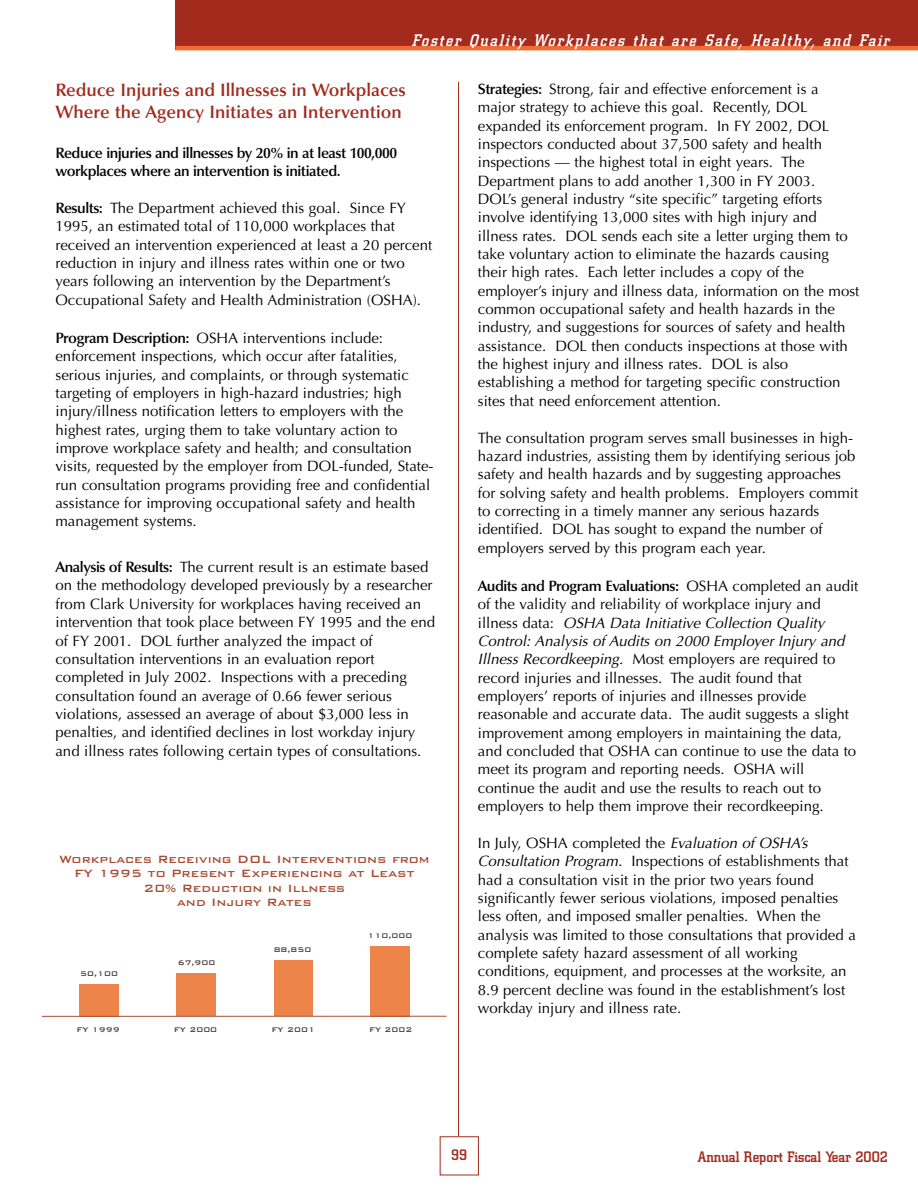
<style>
.page{position:relative;width:918px;height:1188px;background:#fff}
.page>*{position:absolute;margin:0;border:0;box-sizing:border-box;transform-origin:0 0}
.t1{font:600 18px/22px "Optima";color:#a22b1e}
.t2{font:italic 500 16.5px "City";letter-spacing:.11em;color:#fff}
.t3{font:15px/18.3px "Optima";color:#000}
.t4{font:600 15px/18.5px "Optima";letter-spacing:-.03em;color:#000}
.t5{font:500 15px "City";color:#a22b1e}
.t6{font:500 14.1px/14.1px "Bank Gothic BT";color:#a84f36;text-align:center}
.t7{font:500 9px "Bank Gothic BT";color:#49383d}
.s1{font-weight:600}
.s2{font-style:italic}
</style>
<div class="page">
<div style="left:176px;top:0;width:742px;height:50px;background:#a22b1e"></div>
<hr style="left:458px;top:82px;width:1px;height:1054px;background:#a22b1e">
<div style="left:440px;top:1136px;width:39px;height:39px;border:1px solid #a22b1e"></div>
<hr style="left:176px;top:46px;width:742px;height:4px;background:#f66a2f">
<div style="left:79px;top:984px;width:40px;height:32px;background:#ed854a"></div>
<div style="left:177px;top:974px;width:39px;height:42px;background:#ed854a"></div>
<div style="left:274px;top:960px;width:38px;height:56px;background:#ed854a"></div>
<div style="left:371px;top:946px;width:39px;height:70px;background:#ed854a"></div>
<hr style="left:42px;top:1016px;width:405px;height:1px;background:#a84f36">
<p class="t2" style="left:412px;top:34px;width:479px">Foster Quality Workplaces that are Safe, Healthy, and Fair</p>
<p class="t1" style="left:55px;top:81px;width:352px">Reduce Injuries and Illnesses in Workplaces<br>Where the Agency Initiates an Intervention</p>
<p class="t4" style="left:55px;top:145px;width:343px">Reduce injuries and illnesses by 20% in at least 100,000 workplaces where an intervention is initiated.</p>
<p class="t3" style="left:55px;top:200px;width:378px"><span class="s1">Results:</span> The Department achieved this goal. Since FY 1995, an estimated total of 110,000 workplaces that received an intervention experienced at least a 20 percent reduction in injury and illness rates within one or two years following an intervention by the Department’s Occupational Safety and Health Administration (OSHA).</p>
<p class="t3" style="left:56px;top:330px;width:380px"><span class="s1">Program Description:</span> OSHA interventions include: enforcement inspections, which occur after fatalities, serious injuries, and complaints, or through systematic targeting of employers in high-hazard industries; high injury/illness notification letters to employers with the highest rates, urging them to take voluntary action to improve workplace safety and health; and consultation visits, requested by the employer from DOL-funded, State&shy;run consultation programs providing free and confidential assistance for improving occupational safety and health management systems.</p>
<p class="t3" style="left:56px;top:559px;width:381px"><span class="s1">Analysis of Results:</span> The current result is an estimate based on the methodology developed previously by a researcher from Clark University for workplaces having received an intervention that took place between FY 1995 and the end of FY 2001. DOL further analyzed the impact of consultation interventions in an evaluation report completed in July 2002. Inspections with a preceding consultation found an average of 0.66 fewer serious violations, assessed an average of about $3,000 less in penalties, and identified declines in lost workday injury and illness rates following certain types of consultations.</p>
<p class="t6" style="left:59px;top:851px;width:372px">Workplaces Receiving DOL Interventions from<br>FY 1995 to Present Experiencing at Least<br>20% Reduction in Illness<br>and Injury Rates</p>
<p class="t7" style="left:80px;top:967px;width:39px">50,100</p>
<p class="t7" style="left:178px;top:957px;width:39px">67,900</p>
<p class="t7" style="left:274px;top:944px;width:39px">88,850</p>
<p class="t7" style="left:368px;top:929px;width:46px">110,000</p>
<p class="t7" style="left:76px;top:1023px;width:45px">FY 1999</p>
<p class="t7" style="left:174px;top:1023px;width:45px">FY 2000</p>
<p class="t7" style="left:272px;top:1023px;width:45px">FY 2001</p>
<p class="t7" style="left:369px;top:1023px;width:45px">FY 2002</p>
<p class="t3" style="left:478px;top:81px;width:383px"><span class="s1">Strategies:</span> Strong, fair and effective enforcement is a major strategy to achieve this goal. Recently, DOL expanded its enforcement program. In FY 2002, DOL inspectors conducted about 37,500 safety and health inspections — the highest total in eight years. The Department plans to add another 1,300 in FY 2003.<br>DOL’s general industry “site specific” targeting efforts involve identifying 13,000 sites with high injury and illness rates. DOL sends each site a letter urging them to take voluntary action to eliminate the hazards causing their high rates. Each letter includes a copy of the employer’s injury and illness data, information on the most common occupational safety and health hazards in the industry, and suggestions for sources of safety and health assistance. DOL then conducts inspections at those with the highest injury and illness rates. DOL is also establishing a method for targeting specific construction sites that need enforcement attention.</p>
<p class="t3" style="left:478px;top:430px;width:382px">The consultation program serves small businesses in high&shy;hazard industries, assisting them by identifying serious job safety and health hazards and by suggesting approaches for solving safety and health problems. Employers commit to correcting in a timely manner any serious hazards identified. DOL has sought to expand the number of employers served by this program each year.</p>
<p class="t3" style="left:478px;top:578px;width:382px"><span class="s1">Audits and Program Evaluations:</span> OSHA completed an audit of the validity and reliability of workplace injury and illness data: <span class="s2">OSHA Data Initiative Collection Quality Control: Analysis of Audits on 2000 Employer Injury and Illness Recordkeeping.</span> Most employers are required to record injuries and illnesses. The audit found that employers’ reports of injuries and illnesses provide reasonable and accurate data. The audit suggests a slight improvement among employers in maintaining the data, and concluded that OSHA can continue to use the data to meet its program and reporting needs. OSHA will continue the audit and use the results to reach out to employers to help them improve their recordkeeping.</p>
<p class="t3" style="left:478px;top:835px;width:379px">In July, OSHA completed the <span class="s2">Evaluation of OSHA’s Consultation Program.</span> Inspections of establishments that had a consultation visit in the prior two years found significantly fewer serious violations, imposed penalties less often, and imposed smaller penalties. When the analysis was limited to those consultations that provided a complete safety hazard assessment of all working conditions, equipment, and processes at the worksite, an 8.9 percent decline was found in the establishment’s lost workday injury and illness rate.</p>
<p class="t5" style="left:451px;top:1150px;width:18px">99</p>
<p class="t5" style="left:698px;top:1151px;width:192px">Annual Report Fiscal Year 2002</p>
</div>
